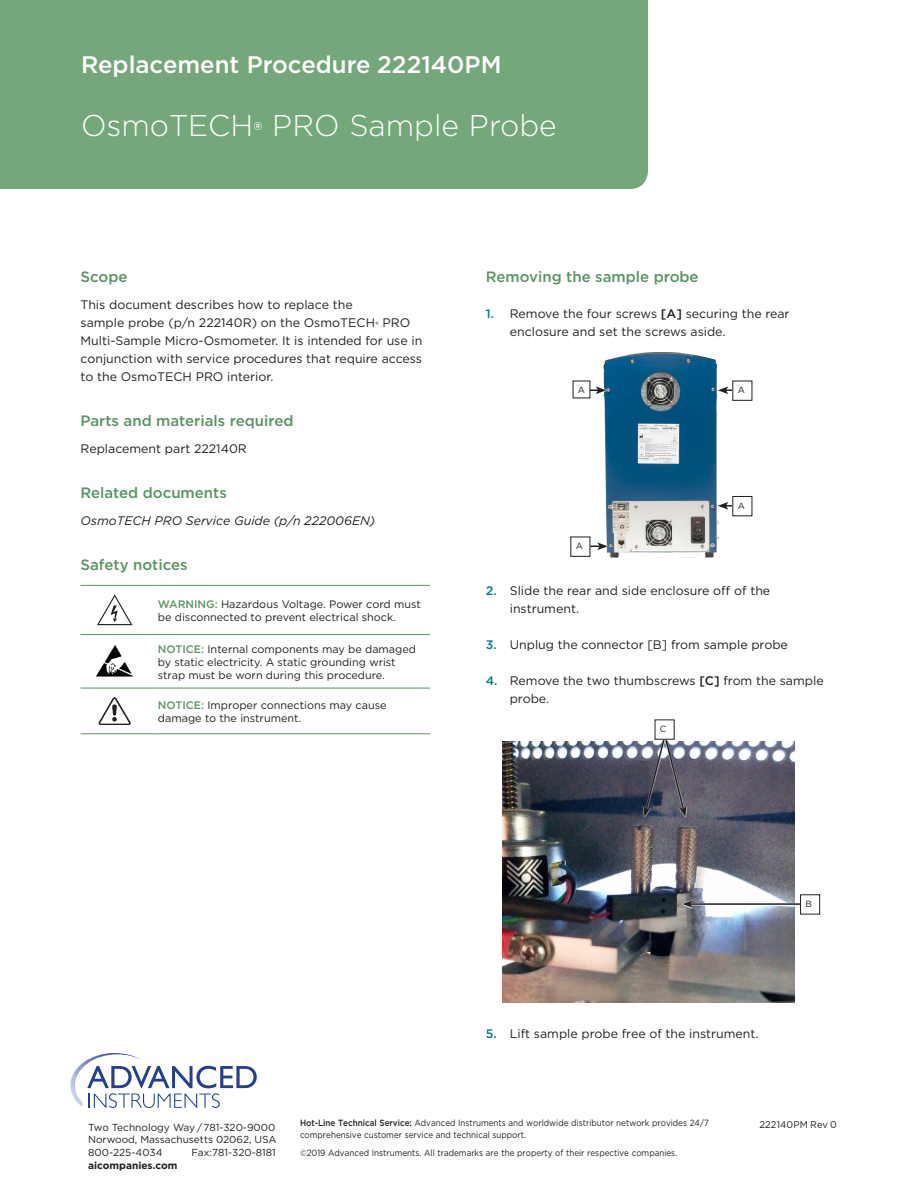
<style>
.page{position:relative;width:918px;height:1188px;background:#fff}
.page>*{position:absolute;margin:0;border:0;box-sizing:border-box;transform-origin:0 0}
._01_Document_Title{font:300 30px "Gotham";color:#fff}
.t1{font:500 24px "Gotham";color:#fff}
._02_Topic_title__un{font:500 15px "Gotham";color:#55975f}
._03_text{font:12.3px/18px "Gotham";color:#231f20}
._03_text-2{font:italic 12.3px "Gotham";color:#231f20}
._03_Table_Text{font:10.8px/13px "Gotham";color:#231f20}
.t2{font:10.2px/12.6px "Gotham";letter-spacing:-.005em;color:#231f20;text-align:justify}
.t3{font:700 10.2px "Gotham";color:#231f20}
.t4{font:9.75px "Gotham";letter-spacing:.015em;color:#231f20;scale:.96 1}
._04_callout{font:9px/12.8px "Gotham";color:#231f20;scale:.9 1}
._04_callout-2{font:9px "Gotham";color:#231f20}
.s1{font-weight:400;font-size:22.5px}
.s2{font-size:9.3px}
.s3{font-weight:500;color:#55975f}
.s4{font-weight:500;color:#007c89}
.s5{font-weight:500}
</style>
<div class="page">
<div style="left:0;top:0;width:648px;height:189px;background:#74a779"></div>
<svg style="left:70px;top:1053px;width:187px;height:55px"></svg>
<hr style="left:153px;top:585px;width:277px;height:1px;background:#55975f">
<hr style="left:153px;top:688px;width:277px;height:1px;background:#55975f">
<hr style="left:153px;top:634px;width:277px;height:1px;background:#55975f">
<hr style="left:153px;top:733px;width:277px;height:1px;background:#55975f">
<hr style="left:81px;top:585px;width:72px;height:1px;background:#55975f">
<hr style="left:81px;top:634px;width:72px;height:1px;background:#55975f">
<hr style="left:81px;top:733px;width:72px;height:1px;background:#55975f">
<hr style="left:81px;top:688px;width:72px;height:1px;background:#55975f">
<svg style="left:97px;top:594px;width:36px;height:31px"></svg>
<img style="left:96px;top:645px;width:38px;height:32px">
<img style="left:99px;top:697px;width:32px;height:28px">
<img style="left:603px;top:352px;width:116px;height:206px">
<svg style="left:572px;top:380px;width:35px;height:20px"></svg>
<svg style="left:590px;top:386px;width:17px;height:9px"></svg>
<svg style="left:590px;top:386px;width:16px;height:8px"></svg>
<div style="left:573px;top:381px;width:17px;height:17px;background:#fff"></div>
<svg style="left:590px;top:542px;width:19px;height:9px"></svg>
<svg style="left:590px;top:542px;width:18px;height:8px"></svg>
<svg style="left:717px;top:501px;width:19px;height:10px"></svg>
<svg style="left:718px;top:502px;width:14px;height:8px"></svg>
<svg style="left:717px;top:386px;width:19px;height:9px"></svg>
<svg style="left:718px;top:386px;width:14px;height:8px"></svg>
<img style="left:503px;top:741px;width:292px;height:261px">
<svg style="left:682px;top:894px;width:139px;height:22px"></svg>
<svg style="left:682px;top:900px;width:118px;height:9px"></svg>
<hr style="left:691px;top:903px;width:112px;height:2px;background:#231f20">
<svg style="left:682px;top:900px;width:11px;height:8px"></svg>
<div style="left:801px;top:895px;width:19px;height:19px;background:#fff"></div>
<div style="left:800px;top:894px;width:20px;height:21px;border:1px solid #231f20"></div>
<svg style="left:643px;top:817px;width:21px;height:1px"></svg>
<svg style="left:664px;top:817px;width:23px;height:1px"></svg>
<svg style="left:643px;top:736px;width:44px;height:81px;background:#6c6d7a"></svg>
<div style="left:655px;top:720px;width:19px;height:19px;background:#fff"></div>
<p class="t1" style="left:81px;top:49px;width:422px">Replacement Procedure 222140PM</p>
<p class="_01_Document_Title" style="left:81px;top:107px;width:477px">OsmoTECH<span class="s1">®</span> PRO Sample Probe</p>
<p class="_02_Topic_title__un" style="left:81px;top:267px;width:48px">Scope</p>
<p class="_03_text" style="left:81px;top:295px;width:343px">This document describes how to replace the<br>sample probe (p/n 222140R) on the OsmoTECH<span class="s2">®</span> PRO Multi‑Sample Micro‑Osmometer. It is intended for use in conjunction with service procedures that require access to the OsmoTECH PRO interior.</p>
<p class="_02_Topic_title__un" style="left:81px;top:411px;width:214px">Parts and materials required</p>
<p class="_03_text" style="left:81px;top:439px;width:168px">Replacement part 222140R</p>
<p class="_02_Topic_title__un" style="left:81px;top:483px;width:148px">Related documents</p>
<p class="_03_text-2" style="left:81px;top:513px;width:296px">OsmoTECH PRO Service Guide (p/n 222006EN)</p>
<p class="_02_Topic_title__un" style="left:81px;top:555px;width:109px">Safety notices</p>
<p class="_03_Table_Text" style="left:158px;top:597px;width:264px"><span class="s3">WARNING:</span> Hazardous Voltage. Power cord must be disconnected to prevent electrical shock.</p>
<p class="_03_Table_Text" style="left:158px;top:642px;width:260px"><span class="s3">NOTICE:</span> Internal components may be damaged by static electricity. A static grounding wrist strap must be worn during this procedure.</p>
<p class="_03_Table_Text" style="left:158px;top:698px;width:230px"><span class="s3">NOTICE:</span> Improper connections may cause damage to the instrument.</p>
<p class="_02_Topic_title__un" style="left:486px;top:267px;width:214px">Removing the sample probe</p>
<p class="_03_text" style="left:510px;top:304px;width:281px;text-indent:-24px"><span class="s4">1.</span> Remove the four screws <span class="s5">[A]</span> securing the rear enclosure and set the screws aside.</p>
<p class="_04_callout-2" style="left:578px;top:384px;width:9px">A</p>
<p class="_04_callout-2" style="left:576px;top:540px;width:9px">A</p>
<p class="_04_callout-2" style="left:738px;top:384px;width:9px">A</p>
<p class="_04_callout-2" style="left:738px;top:500px;width:9px">A</p>
<p class="_03_text" style="left:510px;top:581px;width:262px;text-indent:-24px"><span class="s4">2.</span> Slide the rear and side enclosure off of the instrument.</p>
<p class="_03_text" style="left:486px;top:635px;width:304px"><span class="s4">3.</span> Unplug the connector [B] from sample probe</p>
<p class="_03_text" style="left:510px;top:671px;width:315px;text-indent:-24px"><span class="s4">4.</span> Remove the two thumbscrews <span class="s5">[C]</span> from the sample probe.</p>
<p class="_04_callout-2" style="left:660px;top:723px;width:8px">C</p>
<p class="_04_callout-2" style="left:805px;top:898px;width:8px">B</p>
<p class="_03_text" style="left:486px;top:1025px;width:274px"><span class="s4">5.</span> Lift sample probe free of the instrument.</p>
<p class="t2" style="left:88px;top:1120px;width:190px">Two Technology Way / 781-320-9000<br>Norwood, Massachusetts 02062, USA 800-225-4034</p>
<p class="t2" style="left:192px;top:1146px;width:86px">Fax:781-320-8181</p>
<p class="t3" style="left:88px;top:1158px;width:91px">aicompanies.com</p>
<p class="_04_callout" style="left:300px;top:1116px;width:456px"><span class="s5">Hot-Line Technical Service:</span> Advanced Instruments and worldwide distributor network provides 24/7 comprehensive customer service and technical support.</p>
<p class="_04_callout" style="left:300px;top:1146px;width:421px">©2019 Advanced Instruments. All trademarks are the property of their respective companies.</p>
<p class="t4" style="left:759px;top:1118px;width:82px">222140PM Rev 0</p>
</div>
